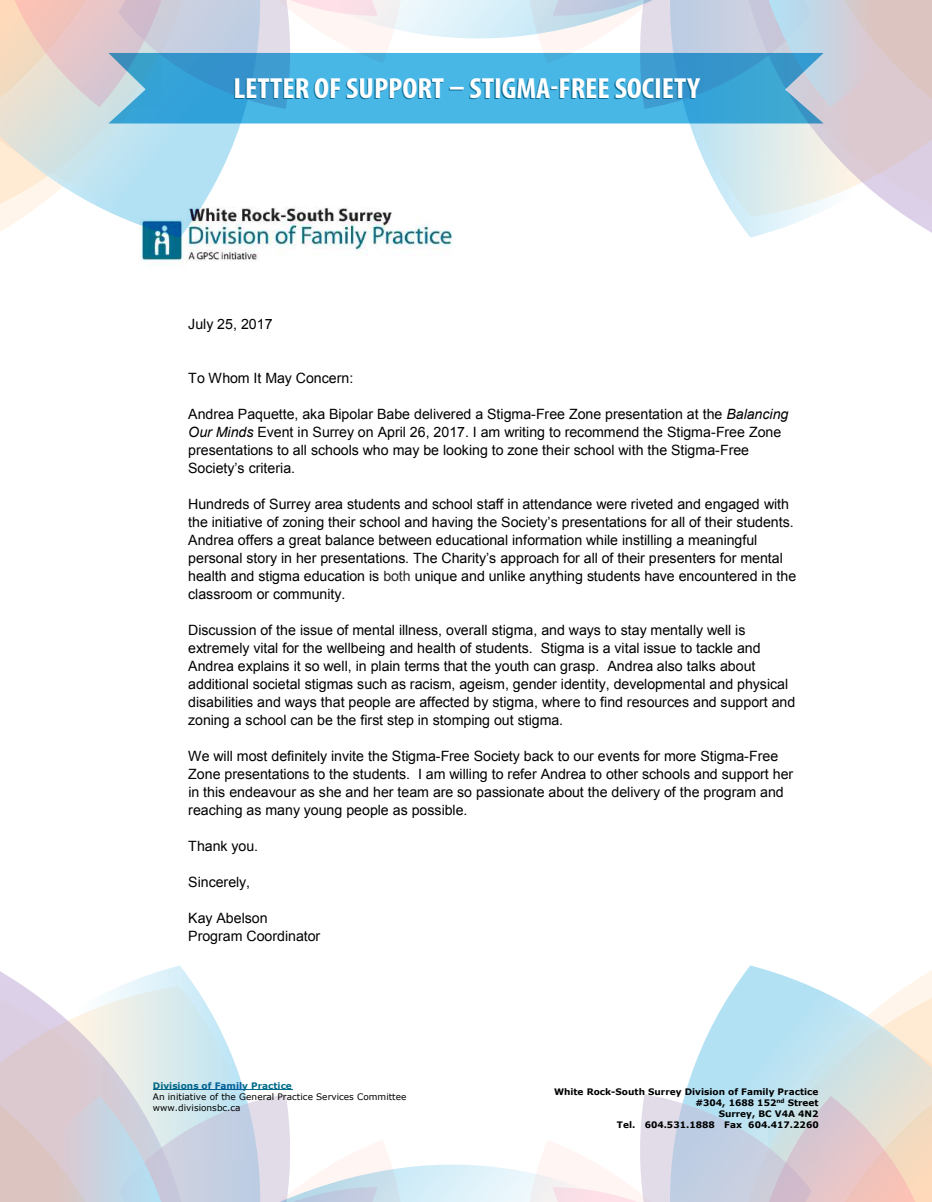
<style>
.page{position:relative;width:932px;height:1202px;background:#fff}
.page>*{position:absolute;margin:0;border:0;box-sizing:border-box;transform-origin:0 0}
.t1{font:700 condensed 29.25px "Myriad Pro";color:#fff;scale:1.06 1}
.t2{font:14.25px/18px "Arial";color:#000}
.t3{font:700 9px/10.9px "Verdana";color:#000;text-align:right}
.t4{font:9px/10.9px "Verdana";letter-spacing:.005em;color:#000}
.t5{font:700 9px "Verdana";color:#006d8a}
.s1{font-style:italic}
.s2{color:#2a2826}
</style>
<div class="page">
<svg style="left:0;top:0;width:932px;height:233px"></svg>
<svg style="left:0;top:970px;width:932px;height:232px"></svg>
<svg style="left:108px;top:53px;width:715px;height:70px;background:#48addb"></svg>
<img style="left:103px;top:171px;width:386px;height:96px">
<hr style="left:153px;top:1089px;width:139px;height:1px;background:#006d8a">
<h1 class="t1" style="left:233px;top:70px;width:441px">LETTER OF SUPPORT – STIGMA-FREE SOCIETY</h1>
<p class="t2" style="left:188px;top:315px;width:86px">July 25, 2017</p>
<p class="t2" style="left:188px;top:369px;width:166px">To Whom It May Concern:</p>
<p class="t2" style="left:188px;top:405px;width:601px">Andrea Paquette, aka Bipolar Babe delivered a Stigma-Free Zone presentation at the <span class="s1">Balancing Our Minds</span> Event in Surrey on April 26, 2017. I am writing to recommend the Stigma-Free Zone presentations to all schools who may be looking to zone their school with the Stigma-Free Society’s criteria.</p>
<p class="t2" style="left:188px;top:495px;width:609px">Hundreds of Surrey area students and school staff in attendance were riveted and engaged with the initiative of zoning their school and having the Society’s presentations for all of their students.<br>Andrea offers a great balance between educational information while instilling a meaningful personal story in her presentations. The Charity’s approach for all of their presenters for mental health and stigma education is <span class="s2">both</span> unique and unlike anything students have encountered in the classroom or community.</p>
<p class="t2" style="left:188px;top:621px;width:608px">Discussion of the issue of mental illness, overall stigma, and ways to stay mentally well is extremely vital for the wellbeing and health of students. Stigma is a vital issue to tackle and Andrea explains it so well, in plain terms that the youth can grasp. Andrea also talks about additional societal stigmas such as racism, ageism, gender identity, developmental and physical disabilities and ways that people are affected by stigma, where to find resources and support and zoning a school can be the first step in stomping out stigma.</p>
<p class="t2" style="left:188px;top:747px;width:606px">We will most definitely invite the Stigma-Free Society back to our events for more Stigma-Free Zone presentations to the students. I am willing to refer Andrea to other schools and support her in this endeavour as she and her team are so passionate about the delivery of the program and reaching as many young people as possible.</p>
<p class="t2" style="left:188px;top:837px;width:71px">Thank you.</p>
<p class="t2" style="left:188px;top:873px;width:63px">Sincerely,</p>
<p class="t2" style="left:188px;top:909px;width:134px">Kay Abelson<br>Program Coordinator</p>
<p class="t5" style="left:153px;top:1079px;width:140px">Divisions of Family Practice</p>
<p class="t4" style="left:153px;top:1091px;width:255px">An initiative of the General Practice Services Committee www.divisionsbc.ca</p>
<p class="t3" style="left:554px;top:1086px;width:266px">White Rock-South Surrey Division of Family Practice #304, 1688 152<sup>nd</sup> Street<br>Surrey, BC V4A 4N2<br>Tel. 604.531.1888 Fax 604.417.2260</p>
</div>
